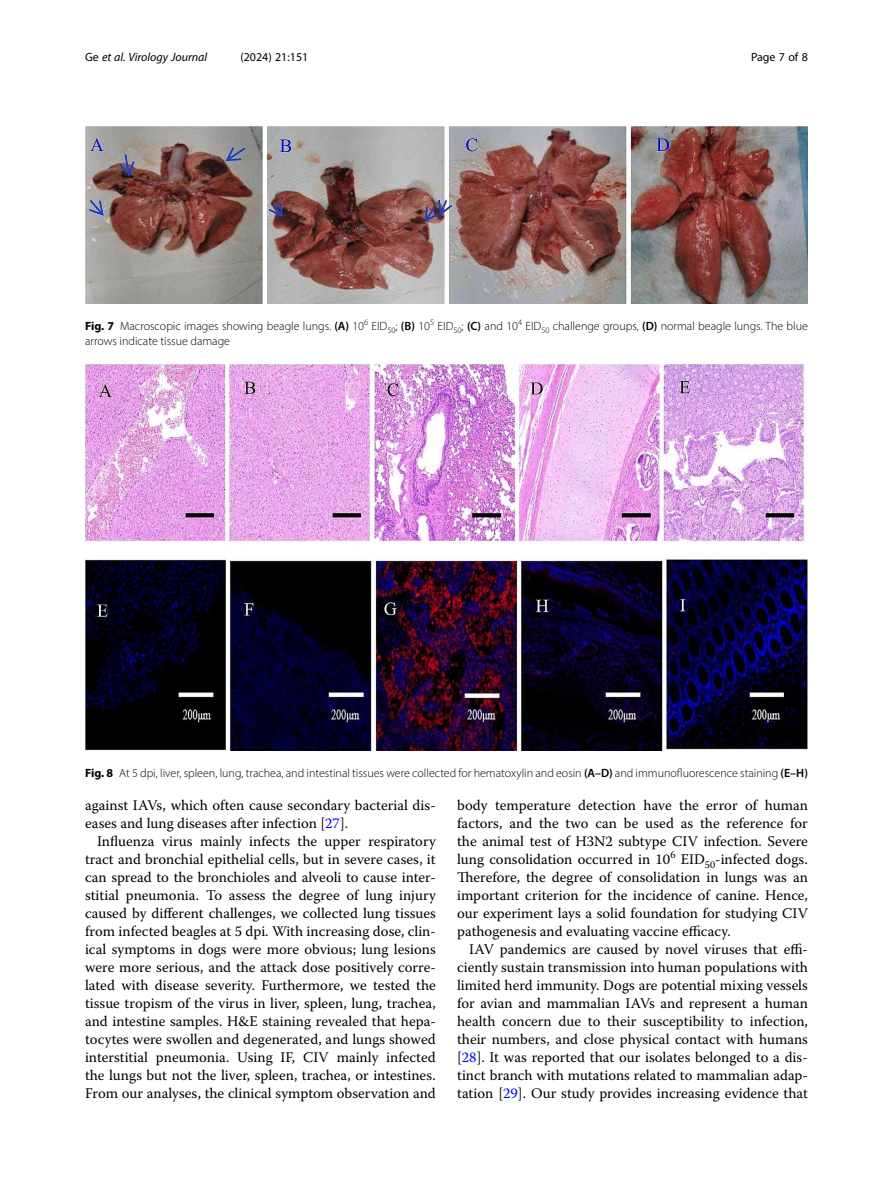
<style>
.page{position:relative;width:893px;height:1191px;background:#fff}
.page>*{position:absolute;margin:0;border:0;box-sizing:border-box;transform-origin:0 0}
.Body_Text_Indent{font:14.7px/18px "Warnock Pro";color:#000;text-align:justify}
.Body_Text{font:14.7px/18px "Warnock Pro";color:#000}
.Figure_Caption{font:300 12px/15px "Myriad Pro";color:#000}
.t1{font:italic 12px "Myriad Pro";color:#000}
.t2{font:12px "Myriad Pro";color:#000}
.s1{font-style:normal}
.s2{font-weight:700}
.s3{font-weight:600}
.s4{color:#00f}
</style>
<div class="page">
<img style="left:85px;top:365px;width:723px;height:385px">
<img style="left:85px;top:126px;width:723px;height:177px">
<p class="t1" style="left:85px;top:50px;width:124px"><span class="s1">Ge</span> et al. Virology Journal</p>
<p class="t2" style="left:240px;top:50px;width:70px">(2024) 21:151</p>
<p class="t2" style="left:751px;top:50px;width:58px">Page 7 of 8</p>
<p class="Figure_Caption" style="left:85px;top:319px;width:724px"><span class="s2">Fig. 7</span> Macroscopic images showing beagle lungs. <span class="s3">(A)</span> 10<sup>6</sup> EID<sub>50</sub>; <span class="s3">(B)</span> 10<sup>5</sup> EID<sub>50</sub>; <span class="s3">(C)</span> and 10<sup>4</sup> EID<sub>50</sub> challenge groups, <span class="s3">(D)</span> normal beagle lungs. The blue arrows indicate tissue damage</p>
<p class="Figure_Caption" style="left:85px;top:766px;width:724px"><span class="s2">Fig. 8</span> At 5 dpi, liver, spleen, lung, trachea, and intestinal tissues were collected for hematoxylin and eosin <span class="s3">(A–D)</span> and immunofluorescence staining <span class="s3">(E–H)</span></p>
<p class="Body_Text" style="left:85px;top:796px;width:352px">against IAVs, which often cause secondary bacterial dis&shy;eases and lung diseases after infection [<span class="s4">27</span>].</p>
<p class="Body_Text_Indent" style="left:85px;top:832px;width:352px;text-indent:12px">Influenza virus mainly infects the upper respiratory tract and bronchial epithelial cells, but in severe cases, it can spread to the bronchioles and alveoli to cause inter&shy;stitial pneumonia. To assess the degree of lung injury caused by different challenges, we collected lung tissues from infected beagles at 5 dpi. With increasing dose, clin&shy;ical symptoms in dogs were more obvious; lung lesions were more serious, and the attack dose positively corre&shy;lated with disease severity. Furthermore, we tested the tissue tropism of the virus in liver, spleen, lung, trachea, and intestine samples. H&amp;E staining revealed that hepa&shy;tocytes were swollen and degenerated, and lungs showed interstitial pneumonia. Using IF, CIV mainly infected the lungs but not the liver, spleen, trachea, or intestines.<br>From our analyses, the clinical symptom observation and</p>
<p class="Body_Text_Indent" style="left:457px;top:796px;width:352px">body temperature detection have the error of human factors, and the two can be used as the reference for the animal test of H3N2 subtype CIV infection. Severe lung consolidation occurred in 10<sup>6</sup> EID<sub>50</sub>-infected dogs.<br>Therefore, the degree of consolidation in lungs was an important criterion for the incidence of canine. Hence, our experiment lays a solid foundation for studying CIV pathogenesis and evaluating vaccine efficacy.</p>
<p class="Body_Text_Indent" style="left:457px;top:940px;width:352px;text-indent:12px">IAV pandemics are caused by novel viruses that effi&shy;ciently sustain transmission into human populations with limited herd immunity. Dogs are potential mixing vessels for avian and mammalian IAVs and represent a human health concern due to their susceptibility to infection, their numbers, and close physical contact with humans [<span class="s4">28</span>]. It was reported that our isolates belonged to a dis&shy;tinct branch with mutations related to mammalian adap&shy;tation [<span class="s4">29</span>]. Our study provides increasing evidence that</p>
</div>
